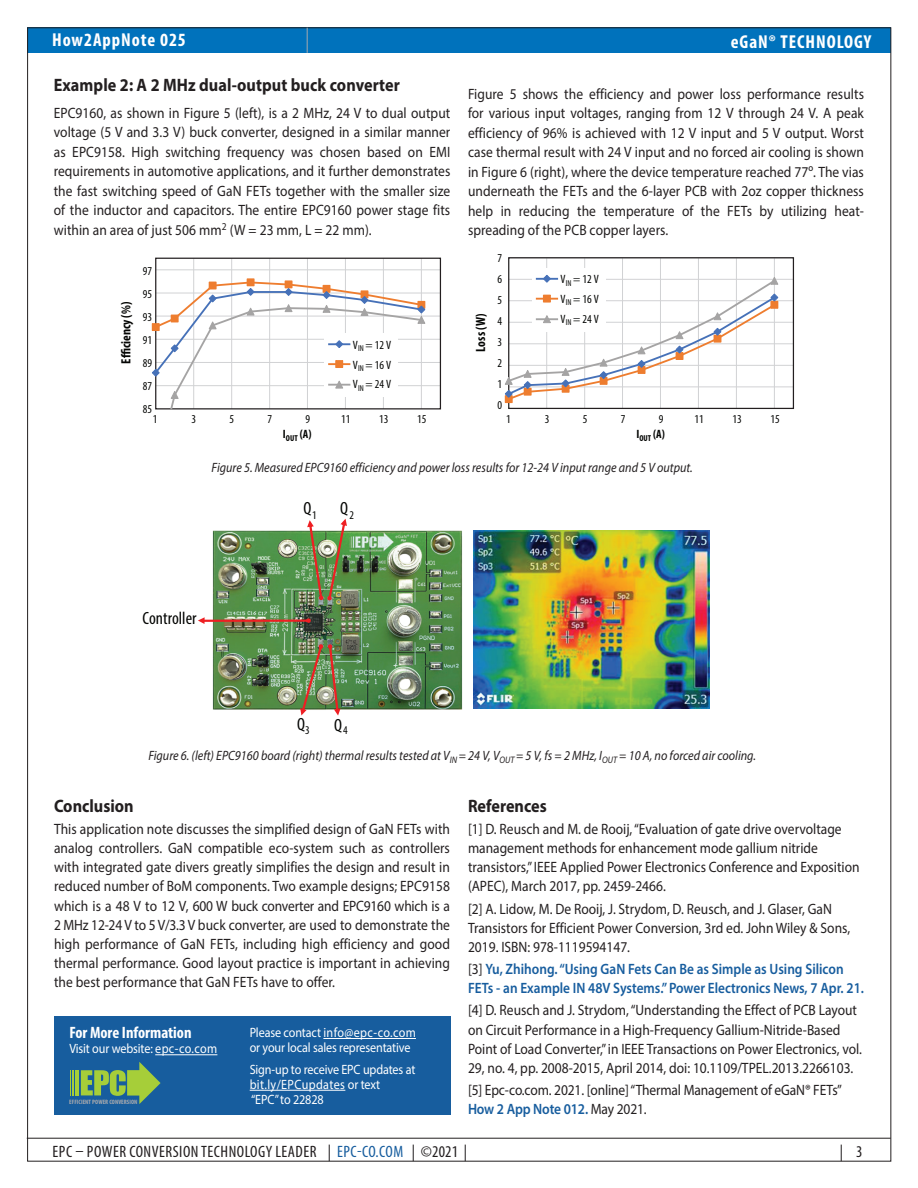
<style>
.page{position:relative;width:918px;height:1188px;background:#fff}
.page>*{position:absolute;margin:0;border:0;box-sizing:border-box;transform-origin:0 0}
.t1{font:700 condensed 18.75px "Myriad Pro";letter-spacing:.05em;color:#fff}
.intro_text{font:700 18px "Myriad Pro";letter-spacing:.005em;color:#231f20;scale:.9 1}
.t2{font:condensed 17.7px "Myriad Pro";color:#040503}
.t3{font:condensed 16.5px "Myriad Pro";letter-spacing:.03em;color:#231f20}
.Subhead{font:700 condensed 16.5px "Myriad Pro";color:#fff}
.intro_text-2{font:15px/19px "Myriad Pro";color:#231f20;scale:.9 1}
.intro_text-3{font:600 15px/19px "Myriad Pro";color:#175d9e;scale:.89 1}
.t4{font:italic 13.5px "Myriad Pro";color:#231f20;scale:.9 1}
.Body_Text{font:13.5px/15px "Myriad Pro";letter-spacing:-.01em;color:#fff;scale:.9 1}
.Subhead-2{font:13.5px "Myriad Pro";letter-spacing:-.01em;color:#fff;scale:.9 1}
.t5{font:700 condensed 13.35px "Myriad Pro";color:#040503}
.t6{font:condensed 12.15px/21.1px "Myriad Pro";color:#040503;text-align:justify}
.t7{font:700 condensed 12.15px "Myriad Pro";color:#040503}
.t8{font:700 condensed 6.3px "Myriad Pro";letter-spacing:.01em;color:#a8a9ad}
.s1{font-weight:400;color:#231f20}
.s2{font-weight:600;color:#175d9e}
.s3{color:#175d9e}
</style>
<div class="page">
<div style="left:28px;top:27px;width:863px;height:25px;background:#0072bc"></div>
<hr style="left:27px;top:1138px;width:864px;height:1px;background:#231f20">
<svg style="left:307px;top:28px;width:1px;height:25px"></svg>
<hr style="left:156px;top:269px;width:284px;height:1px;background:#d1d2d4">
<hr style="left:156px;top:293px;width:284px;height:1px;background:#d1d2d4">
<hr style="left:156px;top:316px;width:284px;height:1px;background:#d1d2d4">
<hr style="left:156px;top:339px;width:284px;height:1px;background:#d1d2d4">
<hr style="left:156px;top:362px;width:284px;height:1px;background:#d1d2d4">
<hr style="left:156px;top:385px;width:284px;height:1px;background:#d1d2d4">
<hr style="left:421px;top:258px;width:1px;height:151px;background:#d1d2d4">
<hr style="left:383px;top:258px;width:1px;height:151px;background:#d1d2d4">
<hr style="left:345px;top:258px;width:1px;height:151px;background:#d1d2d4">
<hr style="left:307px;top:258px;width:1px;height:151px;background:#d1d2d4">
<hr style="left:269px;top:258px;width:1px;height:151px;background:#d1d2d4">
<hr style="left:231px;top:258px;width:1px;height:151px;background:#d1d2d4">
<hr style="left:193px;top:258px;width:1px;height:151px;background:#d1d2d4">
<div style="left:155px;top:258px;width:286px;height:151px;border:1px solid #231f20"></div>
<div style="left:247px;top:279px;width:7px;height:7px;border:1px solid #ee7d2f"></div>
<svg style="left:151px;top:281px;width:275px;height:129px"></svg>
<svg style="left:504px;top:257px;width:289px;height:151px"></svg>
<img style="left:212px;top:518px;width:265px;height:192px">
<img style="left:300px;top:644px;width:41px;height:72px">
<img style="left:307px;top:519px;width:40px;height:82px">
<img style="left:473px;top:531px;width:237px;height:178px">
<svg style="left:198px;top:617px;width:113px;height:7px"></svg>
<div style="left:54px;top:1016px;width:396px;height:99px;background:#175d9e"></div>
<hr style="left:323px;top:1038px;width:93px;height:1px;background:#fff">
<hr style="left:250px;top:1090px;width:95px;height:1px;background:#fff">
<hr style="left:155px;top:1054px;width:62px;height:1px;background:#fff">
<hr style="left:76px;top:1070px;width:3px;height:25px;background:#a6ce39">
<svg style="left:70px;top:1070px;width:1px;height:25px"></svg>
<hr style="left:72px;top:1070px;width:2px;height:25px;background:#a6ce39">
<svg style="left:81px;top:1062px;width:80px;height:42px"></svg>
<p class="t1" style="left:52px;top:28px;width:135px">How2AppNote 025</p>
<p class="t1" style="left:731px;top:30px;width:142px">eGaN® TECHNOLOGY</p>
<p class="intro_text" style="left:54px;top:73px;width:386px">Example 2: A 2 MHz dual-output buck converter</p>
<p class="intro_text-2" style="left:54px;top:102px;width:442px;line-height:19.5px;text-align:justify">EPC9160, as shown in Figure 5 (left), is a 2 MHz, 24 V to dual output voltage (5 V and 3.3 V) buck converter, designed in a similar manner as EPC9158. High switching frequency was chosen based on EMI requirements in automotive applications, and it further demonstrates the fast switching speed of GaN FETs together with the smaller size of the inductor and capacitors. The entire EPC9160 power stage fits within an area of just 506 mm<sup>2</sup> (W = 23 mm, L = 22 mm).</p>
<p class="t5" style="left:118px;top:364px;width:63px;rotate:-90deg">E ciency (%)</p>
<p class="t6" style="left:143px;top:259px;width:11px;line-height:23px">97<br>95<br>93<br>91<br>89<br>87<br>85</p>
<p class="t6" style="left:353px;top:335px;width:40px;line-height:19.6px">V<sub>IN</sub> = 12 V V<sub>IN</sub> = 16 V V<sub>IN</sub> = 24 V</p>
<p class="t6" style="left:153px;top:408px;width:6px">1</p>
<p class="t6" style="left:191px;top:408px;width:6px">3</p>
<p class="t6" style="left:229px;top:408px;width:6px">5</p>
<p class="t6" style="left:267px;top:408px;width:6px">7</p>
<p class="t6" style="left:305px;top:408px;width:6px">9</p>
<p class="t6" style="left:341px;top:408px;width:11px">11</p>
<p class="t6" style="left:379px;top:408px;width:11px">13</p>
<p class="t6" style="left:417px;top:408px;width:11px">15</p>
<p class="t7" style="left:283px;top:427px;width:30px">I<sub>OUT</sub> (A)</p>
<p class="intro_text-2" style="left:468px;top:84px;width:442px;line-height:19.5px;text-align:justify">Figure 5 shows the efficiency and power loss performance results for various input voltages, ranging from 12 V through 24 V. A peak efficiency of 96% is achieved with 12 V input and 5 V output. Worst case thermal result with 24 V input and no forced air cooling is shown in Figure 6 (right), where the device temperature reached 77º. The vias underneath the FETs and the 6-layer PCB with 2oz copper thickness help in reducing the temperature of the FETs by utilizing heat&shy;spreading of the PCB copper layers.</p>
<p class="t5" style="left:473px;top:352px;width:39px;rotate:-90deg">Loss (W)</p>
<p class="t6" style="left:498px;top:247px;width:6px">7<br>6<br>5<br>4<br>3<br>2<br>1<br>0</p>
<p class="t6" style="left:561px;top:269px;width:40px;line-height:19.6px">V<sub>IN</sub> = 12 V V<sub>IN</sub> = 16 V V<sub>IN</sub> = 24 V</p>
<p class="t6" style="left:506px;top:408px;width:6px">1</p>
<p class="t6" style="left:545px;top:408px;width:6px">3</p>
<p class="t6" style="left:583px;top:408px;width:6px">5</p>
<p class="t6" style="left:621px;top:408px;width:6px">7</p>
<p class="t6" style="left:659px;top:408px;width:6px">9</p>
<p class="t6" style="left:694px;top:408px;width:11px">11</p>
<p class="t6" style="left:732px;top:408px;width:11px">13</p>
<p class="t6" style="left:771px;top:408px;width:11px">15</p>
<p class="t7" style="left:636px;top:427px;width:30px">I<sub>OUT</sub> (A)</p>
<p class="t4" style="left:212px;top:459px;width:536px">Figure 5. Measured EPC9160 efficiency and power loss results for 12-24 V input range and 5 V output.</p>
<p class="t2" style="left:143px;top:608px;width:55px">Controller</p>
<p class="t2" style="left:303px;top:498px;width:15px">Q<sub>1</sub></p>
<p class="t2" style="left:340px;top:498px;width:15px">Q<sub>2</sub></p>
<p class="t2" style="left:297px;top:713px;width:14px">Q<sub>3</sub></p>
<p class="t2" style="left:334px;top:715px;width:15px">Q<sub>4</sub></p>
<p class="t4" style="left:148px;top:747px;width:677px">Figure 6. (left) EPC9160 board (right) thermal results tested at V<sub>IN</sub> = 24 V, V<sub>OUT</sub> = 5 V, fs = 2 MHz, I<sub>OUT</sub> = 10 A, no forced air cooling.</p>
<p class="intro_text" style="left:54px;top:794px;width:90px">Conclusion</p>
<p class="intro_text-2" style="left:54px;top:820px;width:442px;text-align:justify">This application note discusses the simplified design of GaN FETs with analog controllers. GaN compatible eco-system such as controllers with integrated gate divers greatly simplifies the design and result in reduced number of BoM components. Two example designs; EPC9158 which is a 48 V to 12 V, 600 W buck converter and EPC9160 which is a 2 MHz 12-24 V to 5 V/3.3 V buck converter, are used to demonstrate the high performance of GaN FETs, including high efficiency and good thermal performance. Good layout practice is important in achieving the best performance that GaN FETs have to offer.</p>
<p class="Subhead" style="left:69px;top:1023px;width:124px">For More Information</p>
<p class="Subhead-2" style="left:69px;top:1041px;width:166px">Visit our website: epc-co.com</p>
<p class="t8" style="left:69px;top:1098px;width:70px">EFFICIENT POWER CONVERSION</p>
<p class="Body_Text" style="left:250px;top:1025px;width:186px">Please contact info@epc-co.com</p>
<p class="Body_Text" style="left:250px;top:1040px;width:180px">or your local sales representative</p>
<p class="Body_Text" style="left:250px;top:1062px;width:186px">Sign-up to receive EPC updates at bit.ly/EPCupdates or text<br>“EPC” to 22828</p>
<p class="intro_text" style="left:468px;top:794px;width:89px">References</p>
<p class="intro_text-2" style="left:468px;top:820px;width:437px">[1] D. Reusch and M. de Rooij, “Evaluation of gate drive overvoltage management methods for enhancement mode gallium nitride transistors,” IEEE Applied Power Electronics Conference and Exposition (APEC), March 2017, pp. 2459-2466.</p>
<p class="intro_text-2" style="left:468px;top:899px;width:426px">[2] A. Lidow, M. De Rooij, J. Strydom, D. Reusch, and J. Glaser, GaN<br>Transistors for Efficient Power Conversion, 3rd ed. John Wiley &amp; Sons,<br>2019. ISBN: 978-1119594147.</p>
<p class="intro_text-3" style="left:468px;top:959px;width:446px"><span class="s1">[3]</span> Yu, Zhihong. “Using GaN Fets Can Be as Simple as Using Silicon<br>FETs - an Example IN 48V Systems.” Power Electronics News, 7 Apr. 21.</p>
<p class="intro_text-2" style="left:468px;top:1001px;width:439px">[4] D. Reusch and J. Strydom, “Understanding the Effect of PCB Layout on Circuit Performance in a High-Frequency Gallium-Nitride-Based Point of Load Converter,” in IEEE Transactions on Power Electronics, vol.<br>29, no. 4, pp. 2008-2015, April 2014, doi: 10.1109/TPEL.2013.2266103.</p>
<p class="intro_text-2" style="left:468px;top:1080px;width:417px">[5] Epc-co.com. 2021. [online] “Thermal Management of eGaN® FETs”<br><span class="s2">How 2 App Note 012.</span> May 2021.</p>
<p class="t3" style="left:53px;top:1142px;width:416px">EPC – POWER CONVERSION TECHNOLOGY LEADER | <span class="s3">EPC-CO.COM</span> | ©2021 |</p>
<p class="t3" style="left:840px;top:1142px;width:24px">| 3</p>
</div>
